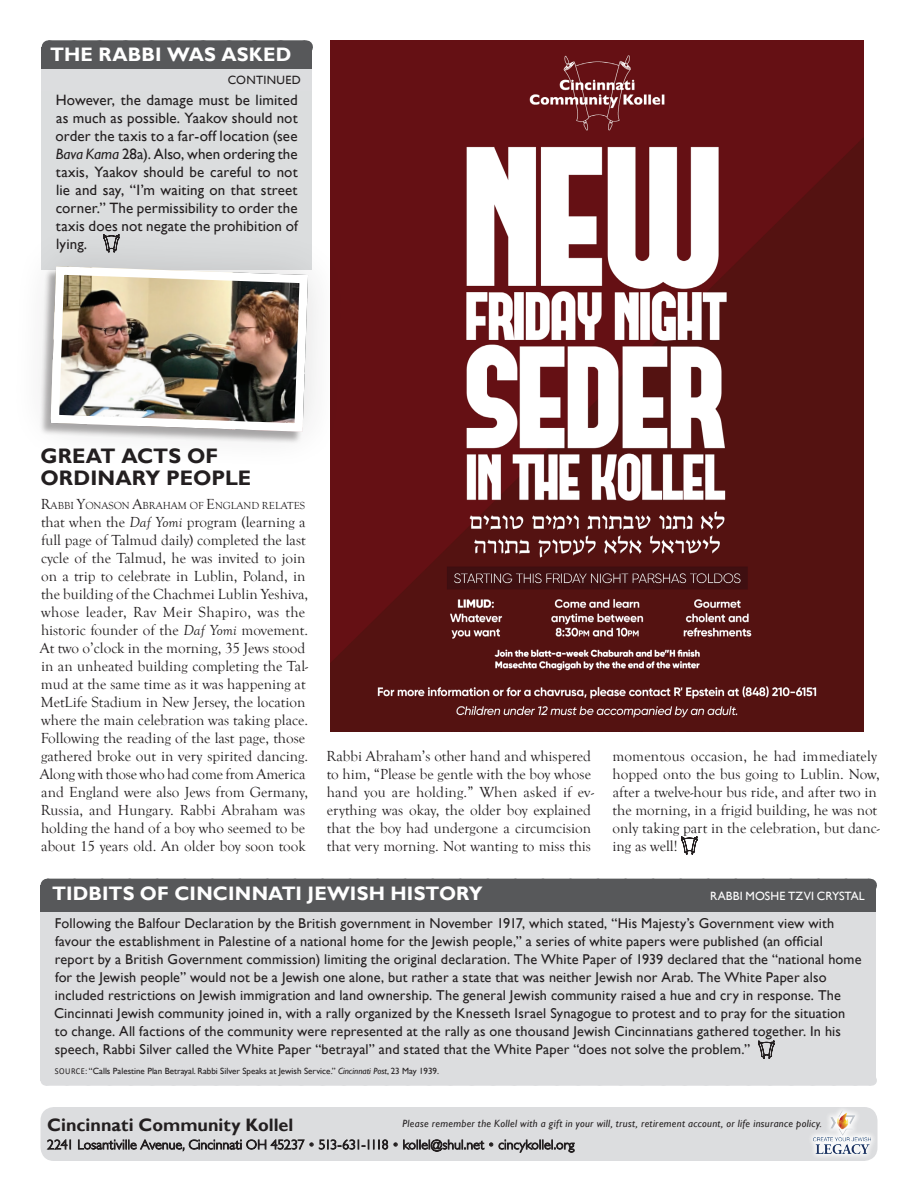
<style>
.page{position:relative;width:918px;height:1188px;background:#fff}
.page>*{position:absolute;margin:0;border:0;box-sizing:border-box;transform-origin:0 0}
.t1{font:700 21px/22.5px "Gill Sans";letter-spacing:.005em;color:#231f20}
.t2{font:700 19.5px "Gill Sans";letter-spacing:.01em;color:#fff}
.t3{font:700 18px "Gill Sans";color:#231f20}
.t4{font:15px/18px "Goudy Old Style T";color:#231f20}
.t5{font:15px/18px "Gill Sans";letter-spacing:.01em;color:#231f20;text-align:justify}
.t6{font:14.25px/18px "Gill Sans";letter-spacing:.01em;color:#231f20}
.t7{font:12px "Gill Sans";letter-spacing:.005em;color:#fff}
.t8{font:12px "Gill Sans";letter-spacing:.025em;color:#231f20}
.t9{font:italic 10.5px "Gill Sans";letter-spacing:.03em;color:#231f20}
.t10{font:10.5px "Goudy Old Style T";letter-spacing:-.005em;color:#231f20}
.t11{font:9px "Gill Sans";color:#231f20}
.s1{font-style:italic}
.s2{font-size:15px}
.s3{font-family:"Calibri"}
</style>
<div class="page">
<div style="left:40px;top:1107px;width:838px;height:54px;background:#dcdddf;border-radius:14px"></div>
<svg style="left:47px;top:1140px;width:24px;height:9px"></svg>
<svg style="left:78px;top:1140px;width:226px;height:11px"></svg>
<svg style="left:319px;top:1140px;width:69px;height:9px"></svg>
<svg style="left:403px;top:1140px;width:90px;height:12px"></svg>
<svg style="left:499px;top:1140px;width:75px;height:12px"></svg>
<svg style="left:870px;top:1117px;width:8px;height:43px"></svg>
<svg style="left:811px;top:1107px;width:66px;height:52px"></svg>
<img style="left:814px;top:1111px;width:57px;height:42px">
<svg style="left:681px;top:836px;width:16px;height:18px"></svg>
<img style="left:330px;top:40px;width:534px;height:691px">
<div style="left:40px;top:885px;width:836px;height:27px;background:#57585a"></div>
<div style="left:40px;top:912px;width:836px;height:168px;background:#dcdddf"></div>
<div style="left:47px;top:879px;width:822px;height:13px;background:#57585a"></div>
<div style="left:46px;top:1075px;width:825px;height:11px;background:#dcdddf"></div>
<svg style="left:758px;top:1041px;width:16px;height:18px"></svg>
<div style="left:42px;top:62px;width:270px;height:208px;background:#dbddde"></div>
<div style="left:42px;top:47px;width:270px;height:22px;background:#57585a"></div>
<div style="left:48px;top:40px;width:257px;height:14px;background:#57585a"></div>
<svg style="left:74px;top:40px;width:218px;height:1px"></svg>
<svg style="left:40px;top:221px;width:313px;height:256px"></svg>
<img style="left:46px;top:262px;width:266px;height:174px">
<h2 class="t2" style="left:50px;top:43px;width:243px">THE RABBI WAS ASKED</h2>
<p class="t8" style="left:228px;top:73px;width:75px">CONTINUED</p>
<p class="t5" style="left:56px;top:91px;width:244px">However, the damage must be limited as much as possible. Yaakov should not order the taxis to a far-off location (see <span class="s1">Bava Kama</span> 28a). Also, when ordering the taxis, Yaakov should be careful to not lie and say, “I’m waiting on that street corner.” The permissibility to order the taxis does not negate the prohibition of lying.</p>
<h1 class="t1" style="left:40px;top:445px;width:212px">GREAT ACTS OF<br>ORDINARY PEOPLE</h1>
<p class="t10" style="left:41px;top:500px;width:266px"><span class="s2">R</span>ABBI <span class="s2">Y</span>ONASON <span class="s2">A</span>BRAHAM OF <span class="s2">E</span>NGLAND RELATES</p>
<p class="t4" style="left:40px;top:514px;width:270px">that when the <span class="s1">Daf Yomi</span> program (learning a full page of Talmud daily) completed the last cycle of the Talmud, he was invited to join on a trip to celebrate in Lublin, Poland, in the building of the Chachmei Lublin Yeshiva, whose leader, Rav Meir Shapiro, was the historic founder of the <span class="s1">Daf Yomi</span> movement.<br>At two o’clock in the morning, 35 Jews stood in an unheated building completing the Tal&shy;mud at the same time as it was happening at MetLife Stadium in New Jersey, the location where the main celebration was taking place.<br>Following the reading of the last page, those gathered broke out in very spirited dancing.<br>Along with those who had come from America and England were also Jews from Germany, Russia, and Hungary. Rabbi Abraham was holding the hand of a boy who seemed to be about 15 years old. An older boy soon took</p>
<p class="t4" style="left:327px;top:748px;width:269px">Rabbi Abraham’s other hand and whispered to him, “Please be gentle with the boy whose hand you are holding.” When asked if ev&shy;erything was okay, the older boy explained that the boy had undergone a circumcision that very morning. Not wanting to miss this</p>
<p class="t4" style="left:612px;top:748px;width:269px">momentous occasion, he had immediately hopped onto the bus going to Lublin. Now, after a twelve-hour bus ride, and after two in the morning, in a frigid building, he was not only taking part in the celebration, but danc&shy;ing as well!</p>
<h2 class="t2" style="left:52px;top:881px;width:432px">TIDBITS OF CINCINNATI JEWISH HISTORY</h2>
<p class="t7" style="left:710px;top:889px;width:156px">RABBI MOSHE TZVI CRYSTAL</p>
<p class="t6" style="left:54px;top:915px;width:809px">Following the Balfour Declaration by the British government in November 1917, which stated, “His Majesty’s Government view with favour the establishment in Palestine of a national home for the Jewish people,” a series of white papers were published (an official report by a British Government commission) limiting the original declaration. The White Paper of 1939 declared that the “national home for the Jewish people” would not be a Jewish one alone, but rather a state that was neither Jewish nor Arab. The White Paper also included restrictions on Jewish immigration and land ownership. The general Jewish community raised a hue and cry in response. The Cincinnati Jewish community joined in, with a rally organized by the Knesseth Israel Synagogue to protest and to pray for the situation to change. All factions of the community were represented at the rally as one thousand Jewish Cincinnatians gathered together. In his speech, Rabbi Silver called the White Paper “betrayal” and stated that the White Paper “does not solve the problem.”</p>
<p class="t11" style="left:55px;top:1065px;width:386px"><span class="s3">SOURCE:</span> “Calls Palestine Plan Betrayal. Rabbi Silver Speaks at Jewish Service.” <span class="s1">Cincinnati Post</span>, 23 May 1939.</p>
<p class="t3" style="left:47px;top:1114px;width:248px">Cincinnati Community Kollel</p>
<p class="t9" style="left:403px;top:1117px;width:421px">Please remember the Kollel with a gift in your will, trust, retirement account, or life insurance policy.</p>
</div>
